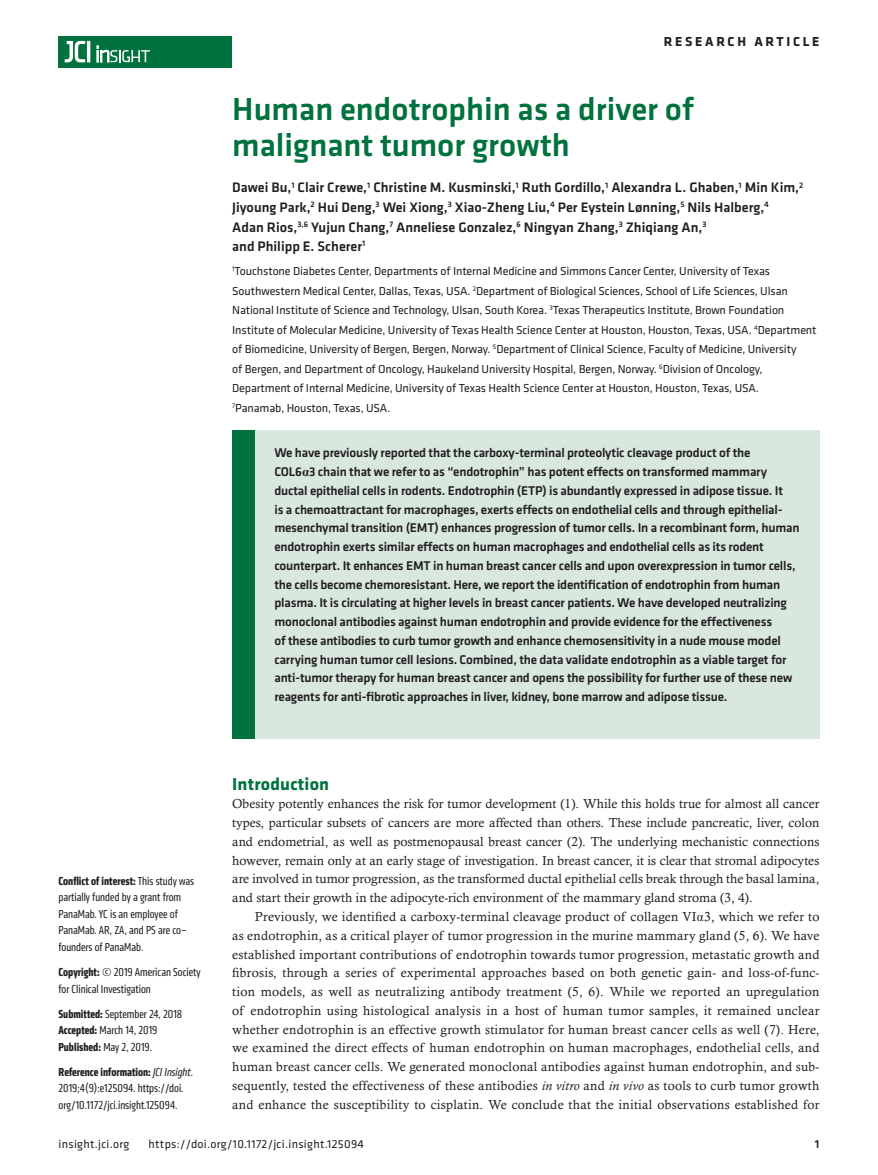
<style>
.page{position:relative;width:878px;height:1175px;background:#fff}
.page>*{position:absolute;margin:0;border:0;box-sizing:border-box;transform-origin:0 0}
.t1{font:500 33px/36px "Klavika Basic";color:#00723e}
.t2{font:700 18px "Klavika";letter-spacing:.01em;color:#00723e}
.t3{font:500 14.25px/19.5px "Klavika Basic";color:#231f20}
.t4{font:700 13.5px "Klavika Basic";letter-spacing:.2em;color:#231f20}
.t5{font:13.2px/18.8px "Calisto MT Std";letter-spacing:.01em;color:#231f20;text-align:justify}
.t6{font:500 13.2px/18.8px "Klavika Basic";letter-spacing:-.015em;color:#231f20}
.t7{font:12px/19.5px "Klavika";letter-spacing:-.01em;color:#231f20}
.t8{font:condensed 12px/16.5px "Klavika";color:#231f20}
.t9{font:12px "Klavika Basic";letter-spacing:.025em;color:#231f20}
.t10{font:500 12px "Klavika Basic";color:#231f20}
.s1{font-weight:700}
.s2{font-style:italic}
.s3{font-family:"Times New Roman";font-weight:700}
.s4{font-family:"Times New Roman"}
</style>
<div class="page">
<div style="left:59px;top:36px;width:173px;height:31px;background:#00723e"></div>
<hr style="left:87px;top:41px;width:3px;height:21px;background:#fff">
<svg style="left:64px;top:41px;width:21px;height:22px"></svg>
<svg style="left:97px;top:46px;width:53px;height:16px"></svg>
<div style="left:232px;top:430px;width:587px;height:308px;background:#d8e8df"></div>
<div style="left:232px;top:430px;width:22px;height:308px;background:#00723e"></div>
<p class="t4" style="left:663px;top:32px;width:157px">RESEARCH ARTICLE</p>
<h1 class="t1" style="left:232px;top:91px;width:463px">Human endotrophin as a driver of malignant tumor growth</h1>
<p class="t3" style="left:232px;top:178px;width:572px">Dawei Bu,<sup>1</sup> Clair Crewe,<sup>1</sup> Christine M. Kusminski,<sup>1</sup> Ruth Gordillo,<sup>1</sup> Alexandra L. Ghaben,<sup>1</sup> Min Kim,<sup>2<br></sup>Jiyoung Park,<sup>2</sup> Hui Deng,<sup>3</sup> Wei Xiong,<sup>3</sup> Xiao-Zheng Liu,<sup>4</sup> Per Eystein Lønning,<sup>5</sup> Nils Halberg,<sup>4<br></sup>Adan Rios,<sup>3,6</sup> Yujun Chang,<sup>7</sup> Anneliese Gonzalez,<sup>6</sup> Ningyan Zhang,<sup>3</sup> Zhiqiang An,<sup>3<br></sup>and Philipp E. Scherer<sup>1</sup></p>
<p class="t7" style="left:232px;top:261px;width:586px"><sup>1</sup>Touchstone Diabetes Center, Departments of Internal Medicine and Simmons Cancer Center, University of Texas Southwestern Medical Center, Dallas, Texas, USA. <sup>2</sup>Department of Biological Sciences, School of Life Sciences, Ulsan National Institute of Science and Technology, Ulsan, South Korea. <sup>3</sup>Texas Therapeutics Institute, Brown Foundation Institute of Molecular Medicine, University of Texas Health Science Center at Houston, Houston, Texas, USA. <sup>4</sup>Department of Biomedicine, University of Bergen, Bergen, Norway. <sup>5</sup>Department of Clinical Science, Faculty of Medicine, University<br>of Bergen, and Department of Oncology, Haukeland University Hospital, Bergen, Norway. <sup>6</sup>Division of Oncology, Department of Internal Medicine, University of Texas Health Science Center at Houston, Houston, Texas, USA.<br><sup>7</sup>Panamab, Houston, Texas, USA.</p>
<p class="t8" style="left:59px;top:872px;width:137px"><span class="s1">Conflict of interest:</span> This study was partially funded by a grant from<br>PanaMab. YC is an employee of<br>PanaMab. AR, ZA, and PS are co– founders of PanaMab.</p>
<p class="t8" style="left:59px;top:963px;width:144px"><span class="s1">Copyright:</span> © 2019 American Society for Clinical Investigation</p>
<p class="t8" style="left:59px;top:1005px;width:125px"><span class="s1">Submitted:</span> September 24, 2018<br><span class="s1">Accepted:</span> March 14, 2019<br><span class="s1">Published:</span> May 2, 2019.</p>
<p class="t8" style="left:59px;top:1063px;width:136px"><span class="s1">Reference information:</span> <span class="s2">JCI Insight</span>.<br>2019;4(9):e125094. https://doi. org/10.1172/jci.insight.125094.</p>
<p class="t6" style="left:274px;top:443px;width:526px">We have previously reported that the carboxy-terminal proteolytic cleavage product of the<br>COL6<span class="s3">α</span>3 chain that we refer to as “endotrophin” has potent effects on transformed mammary ductal epithelial cells in rodents. Endotrophin (ETP) is abundantly expressed in adipose tissue. It<br>is a chemoattractant for macrophages, exerts effects on endothelial cells and through epithelial&shy;mesenchymal transition (EMT) enhances progression of tumor cells. In a recombinant form, human endotrophin exerts similar effects on human macrophages and endothelial cells as its rodent counterpart. It enhances EMT in human breast cancer cells and upon overexpression in tumor cells, the cells become chemoresistant. Here, we report the identification of endotrophin from human plasma. It is circulating at higher levels in breast cancer patients. We have developed neutralizing monoclonal antibodies against human endotrophin and provide evidence for the effectiveness<br>of these antibodies to curb tumor growth and enhance chemosensitivity in a nude mouse model carrying human tumor cell lesions. Combined, the data validate endotrophin as a viable target for anti-tumor therapy for human breast cancer and opens the possibility for further use of these new reagents for anti-fibrotic approaches in liver, kidney, bone marrow and adipose tissue.</p>
<h2 class="t2" style="left:232px;top:770px;width:98px">Introduction</h2>
<p class="t5" style="left:232px;top:794px;width:588px">Obesity potently enhances the risk for tumor development (1). While this holds true for almost all cancer types, particular subsets of cancers are more affected than others. These include pancreatic, liver, colon and endometrial, as well as postmenopausal breast cancer (2). The underlying mechanistic connections however, remain only at an early stage of investigation. In breast cancer, it is clear that stromal adipocytes are involved in tumor progression, as the transformed ductal epithelial cells break through the basal lamina, and start their growth in the adipocyte-rich environment of the mammary gland stroma (3, 4).</p>
<p class="t5" style="left:232px;top:907px;width:588px;text-indent:22px">Previously, we identified a carboxy-terminal cleavage product of collagen VI<span class="s4">α</span>3, which we refer to as endotrophin, as a critical player of tumor progression in the murine mammary gland (5, 6). We have established important contributions of endotrophin towards tumor progression, metastatic growth and fibrosis, through a series of experimental approaches based on both genetic gain- and loss-of-func&shy;tion models, as well as neutralizing antibody treatment (5, 6). While we reported an upregulation of endotrophin using histological analysis in a host of human tumor samples, it remained unclear whether endotrophin is an effective growth stimulator for human breast cancer cells as well (7). Here, we examined the direct effects of human endotrophin on human macrophages, endothelial cells, and human breast cancer cells. We generated monoclonal antibodies against human endotrophin, and sub&shy;sequently, tested the effectiveness of these antibodies <span class="s2">in vitro</span> and <span class="s2">in vivo</span> as tools to curb tumor growth and enhance the susceptibility to cisplatin. We conclude that the initial observations established for</p>
<p class="t9" style="left:58px;top:1135px;width:72px">insight.jci.org</p>
<p class="t9" style="left:148px;top:1135px;width:217px">https://doi.org/10.1172/jci.insight.125094</p>
<p class="t10" style="left:814px;top:1135px;width:6px">1</p>
</div>
